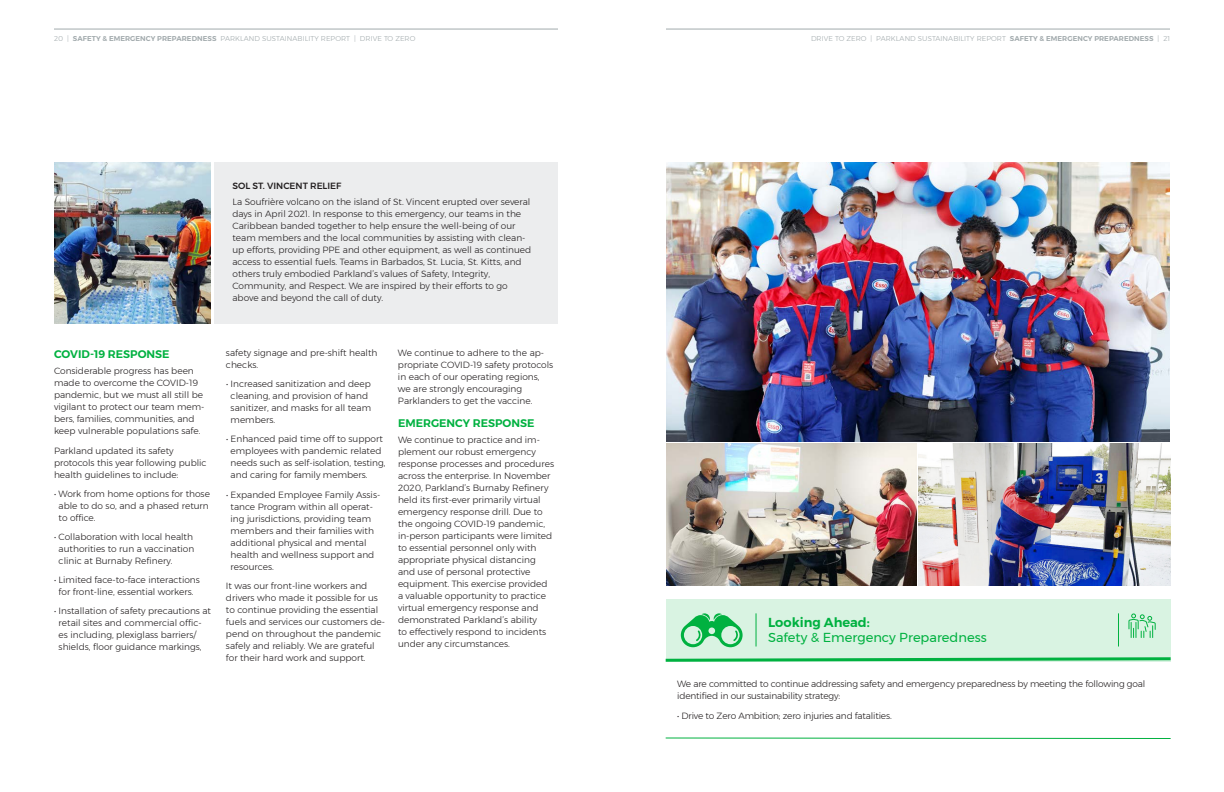
<style>
.page{position:relative;width:1224px;height:792px;background:#fff}
.page>*{position:absolute;margin:0;border:0;box-sizing:border-box;transform-origin:0 0}
.callout_header{font:13px/15px "Montserrat";color:#00b140}
.t1{font:600 11px "Montserrat";color:#00b140}
.body{font:300 9px/12px "Montserrat";color:#231f20}
.callout_header-2{font:500 9px "Montserrat";color:#231f20}
.t2{font:300 7px "Montserrat";letter-spacing:.01em;color:#a2aaad}
.s1{font-weight:600}
</style>
<div class="page">
<hr style="left:54px;top:29px;width:504px;height:1px;background:#a2aaad">
<hr style="left:666px;top:29px;width:504px;height:1px;background:#a2aaad">
<div style="left:54px;top:162px;width:504px;height:162px;background:#ecedee"></div>
<img style="left:666px;top:162px;width:504px;height:280px">
<img style="left:666px;top:444px;width:251px;height:142px">
<img style="left:919px;top:444px;width:251px;height:142px">
<img style="left:54px;top:162px;width:157px;height:162px">
<hr style="left:211px;top:153px;width:3px;height:180px;background:#fff">
<div style="left:666px;top:599px;width:505px;height:63px;background:#d9f3e2"></div>
<hr style="left:756px;top:613px;width:1px;height:34px;background:#00b140">
<hr style="left:1118px;top:613px;width:1px;height:34px;background:#00b140">
<svg style="left:681px;top:613px;width:62px;height:34px"></svg>
<svg style="left:665px;top:657px;width:506px;height:5px"></svg>
<svg style="left:665px;top:737px;width:506px;height:2px"></svg>
<svg style="left:1128px;top:614px;width:28px;height:24px"></svg>
<p class="t2" style="left:54px;top:33px;width:363px">20 | <span class="s1">SAFETY &amp; EMERGENCY PREPAREDNESS</span> PARKLAND SUSTAINABILITY REPORT | DRIVE TO ZERO</p>
<p class="t2" style="left:811px;top:33px;width:360px">DRIVE TO ZERO | PARKLAND SUSTAINABILITY REPORT <span class="s1">SAFETY &amp; EMERGENCY PREPAREDNESS</span> | 21</p>
<p class="callout_header-2" style="left:232px;top:179px;width:110px">SOL ST. VINCENT RELIEF</p>
<p class="body" style="left:232px;top:196px;width:300px">La Soufrière volcano on the island of St. Vincent erupted over several days in April 2021. In response to this emergency, our teams in the Caribbean banded together to help ensure the well-being of our team members and the local communities by assisting with clean&shy;up efforts, providing PPE and other equipment, as well as continued access to essential fuels. Teams in Barbados, St. Lucia, St. Kitts, and others truly embodied Parkland’s values of Safety, Integrity, Community, and Respect. We are inspired by their efforts to go above and beyond the call of duty.</p>
<h2 class="t1" style="left:54px;top:345px;width:117px">COVID-19 RESPONSE</h2>
<p class="body" style="left:54px;top:365px;width:152px">Considerable progress has been made to overcome the COVID-19 pandemic, but we must all still be vigilant to protect our team mem&shy;bers, families, communities, and keep vulnerable populations safe.</p>
<p class="body" style="left:54px;top:444px;width:154px">Parkland updated its safety protocols this year following public health guidelines to include:</p>
<p class="body" style="left:59px;top:487px;width:153px;text-indent:-5px">• Work from home options for those able to do so, and a phased return to office.</p>
<p class="body" style="left:59px;top:531px;width:137px;text-indent:-5px">• Collaboration with local health authorities to run a vaccination clinic at Burnaby Refinery.</p>
<p class="body" style="left:54px;top:574px;width:147px;text-align:center">• Limited face-to-face interactions for front-line, essential workers.</p>
<p class="body" style="left:59px;top:605px;width:154px;text-indent:-5px">• Installation of safety precautions at retail sites and commercial offic&shy;es including, plexiglass barriers/ shields, floor guidance markings,</p>
<p class="body" style="left:226px;top:347px;width:153px">safety signage and pre-shift health checks.</p>
<p class="body" style="left:231px;top:378px;width:142px;text-indent:-5px">• Increased sanitization and deep cleaning, and provision of hand sanitizer, and masks for all team members.</p>
<p class="body" style="left:231px;top:433px;width:156px;text-indent:-5px">• Enhanced paid time off to support employees with pandemic related needs such as self-isolation, testing, and caring for family members.</p>
<p class="body" style="left:231px;top:488px;width:151px;text-indent:-5px">• Expanded Employee Family Assis&shy;tance Program within all operat&shy;ing jurisdictions, providing team members and their families with additional physical and mental health and wellness support and resources.</p>
<p class="body" style="left:226px;top:580px;width:161px">It was our front-line workers and drivers who made it possible for us to continue providing the essential fuels and services our customers de&shy;pend on throughout the pandemic safely and reliably. We are grateful for their hard work and support.</p>
<p class="body" style="left:398px;top:347px;width:157px">We continue to adhere to the ap&shy;propriate COVID-19 safety protocols in each of our operating regions, we are strongly encouraging<br>Parklanders to get the vaccine.</p>
<h2 class="t1" style="left:398px;top:414px;width:138px">EMERGENCY RESPONSE</h2>
<p class="body" style="left:398px;top:434px;width:158px">We continue to practice and im&shy;plement our robust emergency response processes and procedures across the enterprise. In November 2020, Parkland’s Burnaby Refinery held its first-ever primarily virtual emergency response drill. Due to the ongoing COVID-19 pandemic, in-person participants were limited to essential personnel only with appropriate physical distancing and use of personal protective equipment. This exercise provided a valuable opportunity to practice virtual emergency response and demonstrated Parkland’s ability<br>to effectively respond to incidents under any circumstances.</p>
<p class="callout_header" style="left:768px;top:614px;width:220px"><span class="s1">Looking Ahead:<br></span>Safety &amp; Emergency Preparedness</p>
<p class="body" style="left:677px;top:678px;width:470px">We are committed to continue addressing safety and emergency preparedness by meeting the following goal identified in our sustainability strategy:</p>
<p class="body" style="left:677px;top:709px;width:216px">• Drive to Zero Ambition; zero injuries and fatalities.</p>
</div>
